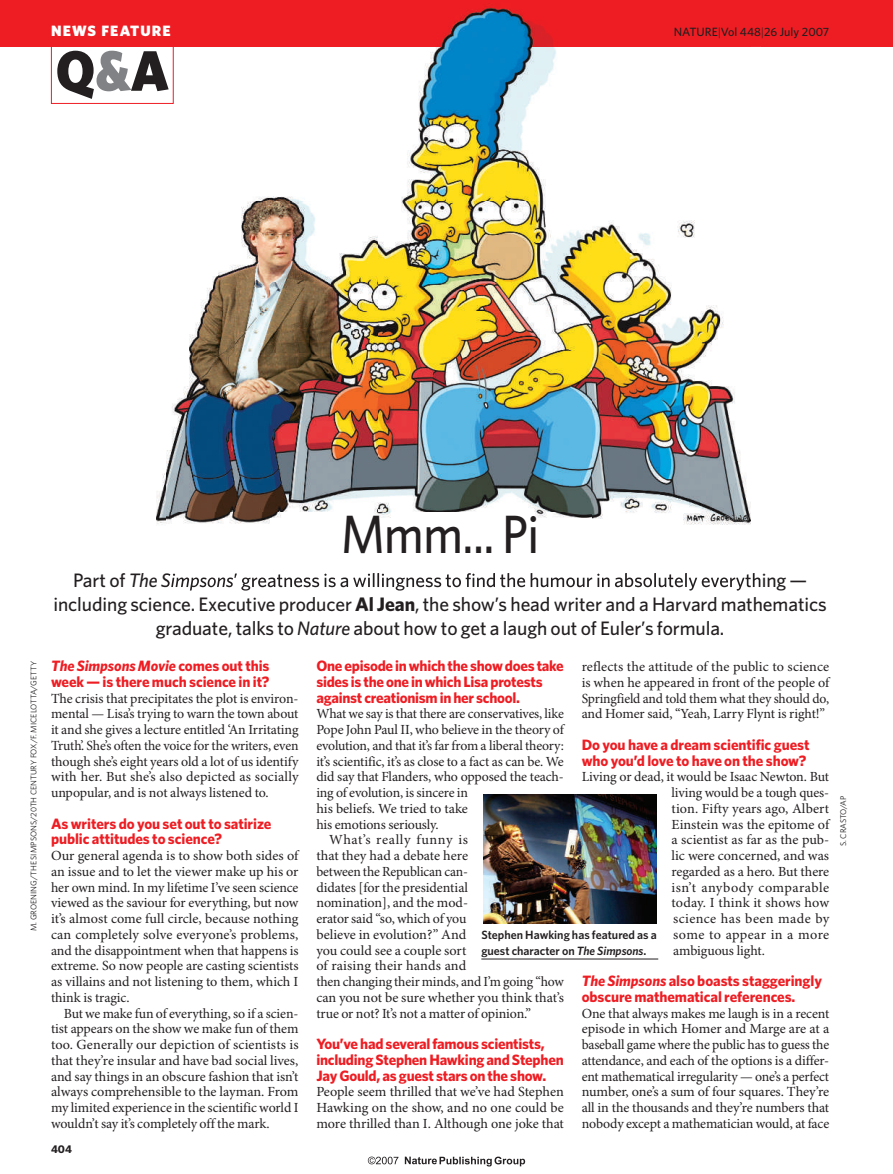
<style>
.page{position:relative;width:893px;height:1174px;background:#fff}
.page>*{position:absolute;margin:0;border:0;box-sizing:border-box;transform-origin:0 0}
.t1{font:900 57px "Whitney";color:#231f20;scale:.95 1}
.t2{font:500 54px "Whitney";color:#231f20;scale:.9 1}
.t3{font:500 19.5px/24px "Whitney";letter-spacing:-.005em;color:#231f20;text-align:center}
.t4{font:700 15px/15.8px "Whitney";letter-spacing:-.015em;color:#ee1d23}
.t5{font:900 15px "Whitney";letter-spacing:.075em;color:#fff}
.t6{font:13.95px/15.8px "Minion Pro";letter-spacing:-.005em;color:#231f20;text-align:justify}
.t7{font:13.95px "Minion Pro";letter-spacing:.045em;color:#231f20}
.t8{font:600 12px/15.8px "Whitney";color:#231f20}
.t9{font:500 12px "Whitney";color:#231f20}
.t10{font:700 11.25px "Whitney";color:#231f20}
.t11{font:8.25px "Whitney";color:#231f20}
.s1{font-weight:300}
.s2{color:#808285}
.s3{font-weight:700}
.s4{font-style:italic}
</style>
<div class="page">
<img style="left:483px;top:794px;width:174px;height:129px">
<hr style="left:481px;top:958px;width:177px;height:1px;background:#231f20">
<div style="left:0;top:0;width:893px;height:47px;background:#ee1d23"></div>
<img style="left:167px;top:573px;width:594px;height:17px">
<img style="left:234px;top:573px;width:114px;height:17px">
<img style="left:157px;top:3px;width:594px;height:522px">
<div style="left:51px;top:36px;width:123px;height:68px;border:1px solid #ee1d23"></div>
<svg style="left:405px;top:1156px;width:120px;height:10px"></svg>
<svg style="left:368px;top:1156px;width:30px;height:8px"></svg>
<p class="t5" style="left:51px;top:25px;width:121px">NEWS FEATURE</p>
<p class="t9" style="left:674px;top:27px;width:157px">NATURE<span class="s1">|</span>Vol 448<span class="s1">|</span>26 July 2007</p>
<h1 class="t1" style="left:56px;top:50px;width:121px">Q<span class="s2">&amp;</span>A</h1>
<h2 class="t2" style="left:341px;top:514px;width:222px">Mmm... Pi</h2>
<p class="t11" style="left:30px;top:931px;width:272px;rotate:-90deg">M. GROENING/THE SIMPSONS/20TH CENTURY FOX/F. MICELOTTA/GETTY</p>
<h3 class="t3" style="left:53px;top:593px;width:775px">including science. Executive producer <span class="s3">Al Jean</span>, the show’s head writer and a Harvard mathematics graduate, talks to <span class="s4">Nature</span> about how to get a laugh out of Euler’s formula.</h3>
<p class="t4" style="left:51px;top:659px;width:220px"><span class="s4">The Simpsons Movie</span> comes out this week — is there much science in it?</p>
<p class="t6" style="left:51px;top:691px;width:249px">The crisis that precipitates the plot is environ&shy;mental — Lisa’s trying to warn the town about it and she gives a lecture entitled ‘An Irritating Truth’. She’s often the voice for the writers, even though she’s eight years old a lot of us identify with her. But she’s also depicted as socially unpopular, and is not always listened to.</p>
<p class="t4" style="left:51px;top:816px;width:222px">As writers do you set out to satirize public attitudes to science?</p>
<p class="t6" style="left:51px;top:849px;width:249px">Our general agenda is to show both sides of an issue and to let the viewer make up his or her own mind. In my lifetime I’ve seen science viewed as the saviour for everything, but now it’s almost come full circle, because nothing can completely solve everyone’s problems, and the disappointment when that happens is extreme. So now people are casting scientists as villains and not listening to them, which I think is tragic.</p>
<p class="t6" style="left:51px;top:1006px;width:249px;text-indent:13px">But we make fun of everything, so if a scien&shy;tist appears on the show we make fun of them too. Generally our depiction of scientists is that they’re insular and have bad social lives, and say things in an obscure fashion that isn’t always comprehensible to the layman. From my limited experience in the scientific world I wouldn’t say it’s completely off the mark.</p>
<p class="t10" style="left:51px;top:1144px;width:22px">404</p>
<p class="t4" style="left:316px;top:659px;width:249px">One episode in which the show does take sides is the one in which Lisa protests against creationism in her school.</p>
<p class="t6" style="left:316px;top:707px;width:249px">What we say is that there are conservatives, like</p>
<p class="t6" style="left:316px;top:723px;width:249px">Pope John Paul II, who believe in the theory of</p>
<p class="t6" style="left:316px;top:738px;width:249px">evolution, and that it’s far from a liberal theory:</p>
<p class="t6" style="left:316px;top:754px;width:249px">it’s scientific, it’s as close to a fact as can be. We</p>
<p class="t6" style="left:316px;top:770px;width:249px">did say that Flanders, who opposed the teach-</p>
<p class="t6" style="left:316px;top:786px;width:153px">ing of evolution, is sincere in</p>
<p class="t6" style="left:316px;top:801px;width:153px">his beliefs. We tried to take</p>
<p class="t6" style="left:316px;top:817px;width:124px">his emotions seriously.</p>
<p class="t7" style="left:329px;top:834px;width:140px">What’s really funny is</p>
<p class="t6" style="left:316px;top:849px;width:153px">that they had a debate here</p>
<p class="t6" style="left:316px;top:864px;width:153px">between the Republican can-</p>
<p class="t6" style="left:316px;top:880px;width:153px">didates [for the presidential</p>
<p class="t6" style="left:316px;top:896px;width:153px">nomination], and the mod-</p>
<p class="t6" style="left:316px;top:912px;width:152px">erator said “so, which of you</p>
<p class="t6" style="left:316px;top:927px;width:152px">believe in evolution?” And</p>
<p class="t6" style="left:316px;top:943px;width:151px">you could see a couple sort</p>
<p class="t6" style="left:316px;top:959px;width:152px">of raising their hands and</p>
<p class="t6" style="left:316px;top:975px;width:249px">then changing their minds, and I’m going “how</p>
<p class="t6" style="left:316px;top:990px;width:249px">can you not be sure whether you think that’s</p>
<p class="t6" style="left:316px;top:1006px;width:216px">true or not? It’s not a matter of opinion.”</p>
<p class="t4" style="left:316px;top:1037px;width:249px">You’ve had several famous scientists, including Stephen Hawking and Stephen<br>Jay Gould, as guest stars on the show.</p>
<p class="t6" style="left:316px;top:1085px;width:249px">People seem thrilled that we’ve had Stephen Hawking on the show, and no one could be more thrilled than I. Although one joke that</p>
<p class="t6" style="left:582px;top:660px;width:249px">reflects the attitude of the public to science is when he appeared in front of the people of Springfield and told them what they should do, and Homer said, “Yeah, Larry Flynt is right!”</p>
<p class="t4" style="left:582px;top:738px;width:229px">Do you have a dream scientific guest who you’d love to have on the show?</p>
<p class="t6" style="left:672px;top:770px;width:159px;text-indent:-90px">Living or dead, it would be Isaac Newton. But living would be a tough ques&shy;tion. Fifty years ago, Albert Einstein was the epitome of a scientist as far as the pub&shy;lic were concerned, and was regarded as a hero. But there isn’t anybody comparable today. I think it shows how science has been made by some to appear in a more ambiguous light.</p>
<p class="t4" style="left:582px;top:974px;width:242px"><span class="s4">The Simpsons</span> also boasts staggeringly obscure mathematical references.</p>
<p class="t6" style="left:582px;top:1006px;width:249px">One that always makes me laugh is in a recent episode in which Homer and Marge are at a baseball game where the public has to guess the attendance, and each of the options is a differ&shy;ent mathematical irregularity — one’s a perfect number, one’s a sum of four squares. They’re all in the thousands and they’re numbers that nobody except a mathematician would, at face</p>
<p class="t8" style="left:481px;top:927px;width:177px">Stephen Hawking has featured as a guest character on <span class="s4">The Simpsons</span>.</p>
<p class="t11" style="left:840px;top:846px;width:52px;rotate:-90deg">S. CRASTO/AP</p>
</div>
